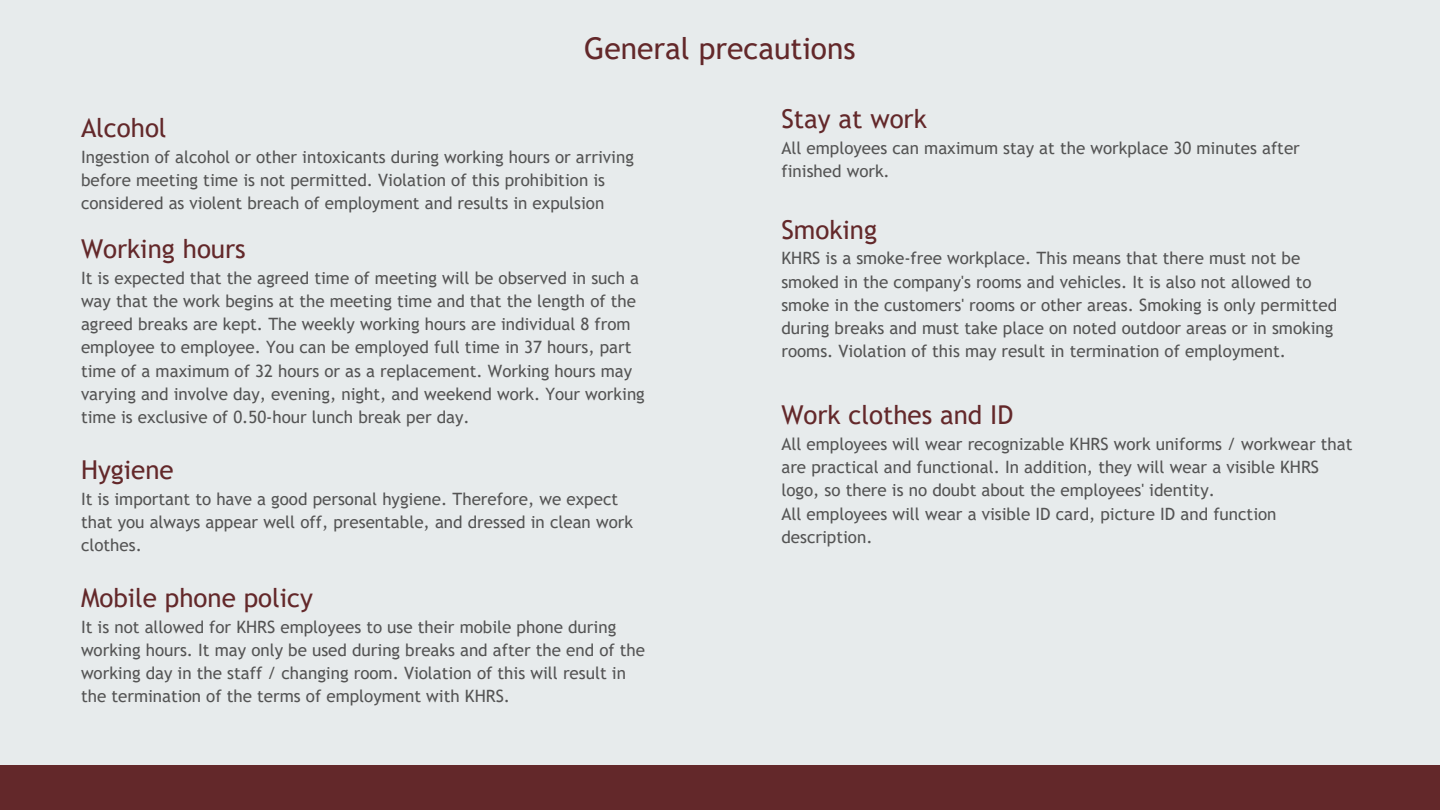
<style>
.page{position:relative;width:1440px;height:810px;background:#e7ebec}
.page>*{position:absolute;margin:0;border:0;box-sizing:border-box;transform-origin:0 0}
.t1{font:30px "Trebuchet MS";color:#63282a}
.t2{font:26px "Trebuchet MS";color:#63282a}
.t3{font:17px/23.2px "Trebuchet MS";color:#545454}
</style>
<div class="page">
<div style="left:0;top:766px;width:1440px;height:44px;background:#63282a"></div>
<h1 class="t1" style="left:584px;top:31px;width:273px">General precautions</h1>
<p class="t2" style="left:81px;top:113px;width:87px">Alcohol</p>
<p class="t3" style="left:81px;top:145px;width:554px">Ingestion of alcohol or other intoxicants during working hours or arriving before meeting time is not permitted. Violation of this prohibition is considered as violent breach of employment and results in expulsion</p>
<p class="t2" style="left:81px;top:234px;width:166px">Working hours</p>
<p class="t3" style="left:81px;top:266px;width:565px">It is expected that the agreed time of meeting will be observed in such a way that the work begins at the meeting time and that the length of the agreed breaks are kept. The weekly working hours are individual 8 from employee to employee. You can be employed full time in 37 hours, part time of a maximum of 32 hours or as a replacement. Working hours may varying and involve day, evening, night, and weekend work. Your working time is exclusive of 0.50-hour lunch break per day.</p>
<p class="t2" style="left:81px;top:455px;width:94px">Hygiene</p>
<p class="t3" style="left:81px;top:487px;width:553px">It is important to have a good personal hygiene. Therefore, we expect that you always appear well off, presentable, and dressed in clean work clothes.</p>
<p class="t2" style="left:81px;top:583px;width:233px">Mobile phone policy</p>
<p class="t3" style="left:81px;top:615px;width:566px">It is not allowed for KHRS employees to use their mobile phone during working hours. It may only be used during breaks and after the end of the working day in the staff / changing room. Violation of this will result in the termination of the terms of employment with KHRS.</p>
<p class="t2" style="left:781px;top:104px;width:147px">Stay at work</p>
<p class="t3" style="left:781px;top:136px;width:520px">All employees can maximum stay at the workplace 30 minutes after finished work.</p>
<p class="t2" style="left:781px;top:214px;width:97px">Smoking</p>
<p class="t3" style="left:781px;top:247px;width:557px">KHRS is a smoke-free workplace. This means that there must not be smoked in the company's rooms and vehicles. It is also not allowed to smoke in the customers' rooms or other areas. Smoking is only permitted during breaks and must take place on noted outdoor areas or in smoking rooms. Violation of this may result in termination of employment.</p>
<p class="t2" style="left:781px;top:400px;width:233px">Work clothes and ID</p>
<p class="t3" style="left:781px;top:432px;width:573px">All employees will wear recognizable KHRS work uniforms / workwear that are practical and functional. In addition, they will wear a visible KHRS logo, so there is no doubt about the employees' identity.</p>
<p class="t3" style="left:781px;top:502px;width:497px">All employees will wear a visible ID card, picture ID and function description.</p>
</div>
